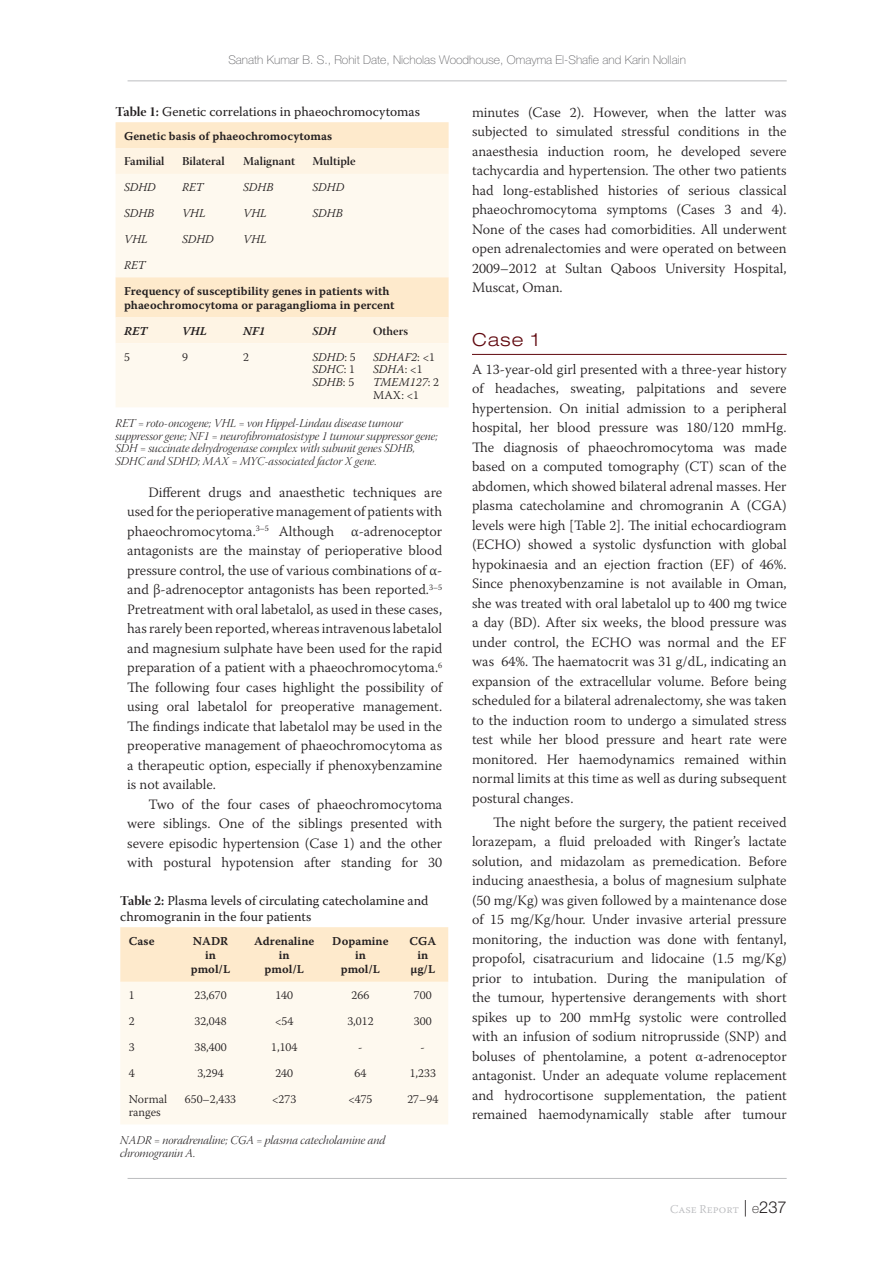
<style>
.page{position:relative;width:893px;height:1263px;background:#fff}
.page>*{position:absolute;margin:0;border:0;box-sizing:border-box;transform-origin:0 0}
.Heading1{font:300 expanded 18px "Helvetica Neue LT Pro";color:#60080e}
.Text_Para_2{font:300 14.25px/19.5px "Warnock Pro";color:#231f20;text-align:justify}
.Text_Para_1{font:300 14.25px/19.5px "Warnock Pro";color:#231f20;text-align:justify}
.Tables{font:13.5px/15.8px "Warnock Pro";color:#231f20}
.Table_Sub{font:12px/12.8px "Warnock Pro Light It Disp";color:#231f20}
.Table_Text_Heading{font:12px/14.4px "Warnock Pro Semibold Capt";color:#231f20;text-align:center}
.Table_Text{font:300 12px/12.8px "Warnock Pro";color:#231f20}
.Table_Text-2{font:italic 300 12px/12.8px "Warnock Pro";color:#231f20;text-align:justify}
.t1{font:100 12px "Helvetica Neue LT Pro";color:#636366}
.Table_Subheading_NoP{font:12px "Warnock Pro Semibold Subh";color:#231f20}
.Footer_Right{font:300 12px "Warnock Pro";color:#bcbdc0}
.Table_Subheading_NoP-2{font:12px "Warnock Pro Semibold It Capt";letter-spacing:.005em;color:#231f20}
.Table_Subheading_NoP-3{font:12px "Warnock Pro Semibold It Subh";color:#231f20}
.s1{font-family:"Warnock Pro Bold Disp"}
.s2{font-style:normal}
.s3{font-family:"Helvetica Neue LT Pro";font-size:16.5px;color:#231f20}
.s4{font-family:"Helvetica Neue LT Pro";font-weight:100;font-size:13.5px;color:#231f20}
</style>
<div class="page">
<hr style="left:128px;top:81px;width:659px;height:1px;background:#bcbdc0">
<hr style="left:128px;top:1178px;width:659px;height:1px;background:#bcbdc0">
<hr style="left:472px;top:354px;width:315px;height:1px;background:#60080e">
<div style="left:116px;top:122px;width:333px;height:26px;background:#feeacc"></div>
<div style="left:116px;top:148px;width:333px;height:26px;background:#fef4e4"></div>
<svg style="left:116px;top:174px;width:333px;height:233px;fill:#fef9ef"></svg>
<div style="left:120px;top:927px;width:328px;height:55px;background:#feeacc"></div>
<div style="left:120px;top:982px;width:328px;height:142px;background:#fef9ef"></div>
<p class="t1" style="left:228px;top:53px;width:459px">Sanath Kumar B. S., Rohit Date, Nicholas Woodhouse, Omayma El-Shafie and Karin Nollain</p>
<p class="Tables" style="left:116px;top:104px;width:306px"><span class="s1">Table 1:</span> Genetic correlations in phaeochromocytomas</p>
<p class="Table_Text_Heading" style="left:124px;top:128px;width:210px">Genetic basis of phaeochromocytomas</p>
<p class="Table_Subheading_NoP" style="left:124px;top:154px;width:42px">Familial</p>
<p class="Table_Subheading_NoP" style="left:182px;top:154px;width:44px">Bilateral</p>
<p class="Table_Subheading_NoP" style="left:243px;top:154px;width:54px">Malignant</p>
<p class="Table_Subheading_NoP" style="left:312px;top:154px;width:45px">Multiple</p>
<p class="Table_Text-2" style="left:124px;top:181px;width:33px">SDHD</p>
<p class="Table_Text-2" style="left:182px;top:181px;width:23px">RET</p>
<p class="Table_Text-2" style="left:243px;top:181px;width:32px">SDHB</p>
<p class="Table_Text-2" style="left:312px;top:181px;width:33px">SDHD</p>
<p class="Table_Text-2" style="left:124px;top:207px;width:32px">SDHB</p>
<p class="Table_Text-2" style="left:182px;top:207px;width:25px">VHL</p>
<p class="Table_Text-2" style="left:243px;top:207px;width:25px">VHL</p>
<p class="Table_Text-2" style="left:312px;top:207px;width:32px">SDHB</p>
<p class="Table_Text-2" style="left:124px;top:232px;width:25px">VHL</p>
<p class="Table_Text-2" style="left:182px;top:232px;width:33px">SDHD</p>
<p class="Table_Text-2" style="left:243px;top:232px;width:25px">VHL</p>
<p class="Table_Text-2" style="left:124px;top:258px;width:23px">RET</p>
<p class="Table_Text_Heading" style="left:124px;top:283px;width:272px;text-align:left">Frequency of susceptibility genes in patients with phaeochromocytoma or paraganglioma in percent</p>
<p class="Table_Subheading_NoP-2" style="left:124px;top:324px;width:25px">RET</p>
<p class="Table_Subheading_NoP-2" style="left:182px;top:324px;width:26px">VHL</p>
<p class="Table_Subheading_NoP-2" style="left:243px;top:324px;width:24px">NF1</p>
<p class="Table_Subheading_NoP-3" style="left:312px;top:324px;width:25px">SDH</p>
<p class="Table_Subheading_NoP" style="left:373px;top:324px;width:36px">Others</p>
<p class="Table_Text" style="left:124px;top:350px;width:7px">5</p>
<p class="Table_Text" style="left:182px;top:350px;width:7px">9</p>
<p class="Table_Text" style="left:243px;top:350px;width:7px">2</p>
<p class="Table_Text-2" style="left:312px;top:350px;width:45px">SDHD<span class="s2">: 5<br></span>SDHC<span class="s2">: 1<br></span>SDHB<span class="s2">: 5</span></p>
<p class="Table_Text-2" style="left:373px;top:350px;width:68px;text-align:left">SDHAF2<span class="s2">: &lt;1<br></span>SDHA<span class="s2">: &lt;1<br></span>TMEM127<span class="s2">: 2<br>MAX: &lt;1</span></p>
<p class="Table_Sub" style="left:116px;top:418px;width:324px">RET = roto-oncogene; VHL = von Hippel-Lindau disease tumour suppressor gene; NF1 = neurofibromatosistype 1 tumour suppressor gene; SDH = succinate dehydrogenase complex with subunit genes SDHB, SDHC and SDHD; MAX = MYC-associated factor X gene.</p>
<p class="Text_Para_2" style="left:127px;top:482px;width:317px;text-indent:21px">Different drugs and anaesthetic techniques are used for the perioperative management of patients with phaeochromocytoma.<sup>3–5</sup> Although α-adrenoceptor antagonists are the mainstay of perioperative blood pressure control, the use of various combinations of α&shy;and β-adrenoceptor antagonists has been reported.<sup>3–5<br></sup>Pretreatment with oral labetalol, as used in these cases, has rarely been reported, whereas intravenous labetalol and magnesium sulphate have been used for the rapid preparation of a patient with a phaeochromocytoma.<sup>6<br></sup>The following four cases highlight the possibility of using oral labetalol for preoperative management.<br>The findings indicate that labetalol may be used in the preoperative management of phaeochromocytoma as a therapeutic option, especially if phenoxybenzamine is not available.</p>
<p class="Text_Para_2" style="left:127px;top:794px;width:317px;text-indent:21px">Two of the four cases of phaeochromocytoma were siblings. One of the siblings presented with severe episodic hypertension (Case 1) and the other with postural hypotension after standing for 30</p>
<p class="Tables" style="left:120px;top:893px;width:310px"><span class="s1">Table 2:</span> Plasma levels of circulating catecholamine and chromogranin in the four patients</p>
<p class="Table_Text_Heading" style="left:129px;top:933px;width:27px">Case</p>
<p class="Table_Text_Heading" style="left:191px;top:933px;width:41px">NADR in pmol/L</p>
<p class="Table_Text_Heading" style="left:254px;top:933px;width:62px">Adrenaline in<br>pmol/L</p>
<p class="Table_Text_Heading" style="left:332px;top:933px;width:58px">Dopamine in<br>pmol/L</p>
<p class="Table_Text_Heading" style="left:409px;top:933px;width:28px">CGA in µg/L</p>
<p class="Table_Text" style="left:129px;top:989px;width:7px">1</p>
<p class="Table_Text" style="left:194px;top:989px;width:34px">23,670</p>
<p class="Table_Text" style="left:275px;top:989px;width:19px">140</p>
<p class="Table_Text" style="left:352px;top:989px;width:19px">266</p>
<p class="Table_Text" style="left:414px;top:989px;width:19px">700</p>
<p class="Table_Text" style="left:129px;top:1014px;width:7px">2</p>
<p class="Table_Text" style="left:194px;top:1014px;width:34px">32,048</p>
<p class="Table_Text" style="left:275px;top:1014px;width:20px">&lt;54</p>
<p class="Table_Text" style="left:347px;top:1014px;width:28px">3,012</p>
<p class="Table_Text" style="left:414px;top:1014px;width:19px">300</p>
<p class="Table_Text" style="left:129px;top:1040px;width:7px">3</p>
<p class="Table_Text" style="left:194px;top:1040px;width:34px">38,400</p>
<p class="Table_Text" style="left:271px;top:1040px;width:28px">1,104</p>
<p class="Table_Text" style="left:358px;top:1040px;width:6px">-</p>
<p class="Table_Text" style="left:421px;top:1040px;width:6px">-</p>
<p class="Table_Text" style="left:129px;top:1067px;width:7px">4</p>
<p class="Table_Text" style="left:197px;top:1067px;width:28px">3,294</p>
<p class="Table_Text" style="left:275px;top:1067px;width:19px">240</p>
<p class="Table_Text" style="left:355px;top:1067px;width:13px">64</p>
<p class="Table_Text" style="left:410px;top:1067px;width:28px">1,233</p>
<p class="Table_Text" style="left:129px;top:1093px;width:40px">Normal ranges</p>
<p class="Table_Text" style="left:185px;top:1093px;width:53px">650–2,433</p>
<p class="Table_Text" style="left:272px;top:1093px;width:26px">&lt;273</p>
<p class="Table_Text" style="left:348px;top:1093px;width:26px">&lt;475</p>
<p class="Table_Text" style="left:407px;top:1093px;width:32px">27–94</p>
<p class="Table_Sub" style="left:120px;top:1135px;width:266px">NADR = noradrenaline; CGA = plasma catecholamine and chromogranin A.</p>
<p class="Text_Para_2" style="left:472px;top:102px;width:316px">minutes (Case 2). However, when the latter was subjected to simulated stressful conditions in the anaesthesia induction room, he developed severe tachycardia and hypertension. The other two patients had long-established histories of serious classical phaeochromocytoma symptoms (Cases 3 and 4).<br>None of the cases had comorbidities. All underwent open adrenalectomies and were operated on between 2009–2012 at Sultan Qaboos University Hospital, Muscat, Oman.</p>
<p class="Heading1" style="left:472px;top:329px;width:69px">Case 1</p>
<p class="Text_Para_1" style="left:472px;top:359px;width:316px">A 13-year-old girl presented with a three-year history of headaches, sweating, palpitations and severe hypertension. On initial admission to a peripheral hospital, her blood pressure was 180/120 mmHg.<br>The diagnosis of phaeochromocytoma was made based on a computed tomography (CT) scan of the abdomen, which showed bilateral adrenal masses. Her plasma catecholamine and chromogranin A (CGA) levels were high [Table 2]. The initial echocardiogram (ECHO) showed a systolic dysfunction with global hypokinaesia and an ejection fraction (EF) of 46%.<br>Since phenoxybenzamine is not available in Oman, she was treated with oral labetalol up to 400 mg twice a day (BD). After six weeks, the blood pressure was under control, the ECHO was normal and the EF was 64%. The haematocrit was 31 g/dL, indicating an expansion of the extracellular volume. Before being scheduled for a bilateral adrenalectomy, she was taken to the induction room to undergo a simulated stress test while her blood pressure and heart rate were monitored. Her haemodynamics remained within normal limits at this time as well as during subsequent postural changes.</p>
<p class="Text_Para_2" style="left:472px;top:812px;width:316px;text-indent:21px">The night before the surgery, the patient received lorazepam, a fluid preloaded with Ringer’s lactate solution, and midazolam as premedication. Before inducing anaesthesia, a bolus of magnesium sulphate (50 mg/Kg) was given followed by a maintenance dose of 15 mg/Kg/hour. Under invasive arterial pressure monitoring, the induction was done with fentanyl, propofol, cisatracurium and lidocaine (1.5 mg/Kg) prior to intubation. During the manipulation of the tumour, hypertensive derangements with short spikes up to 200 mmHg systolic were controlled with an infusion of sodium nitroprusside (SNP) and boluses of phentolamine, a potent α-adrenoceptor antagonist. Under an adequate volume replacement and hydrocortisone supplementation, the patient remained haemodynamically stable after tumour</p>
<p class="Footer_Right" style="left:670px;top:1201px;width:118px">Case Report <span class="s3">|</span> <span class="s4">e</span><span class="s3">237</span></p>
</div>
